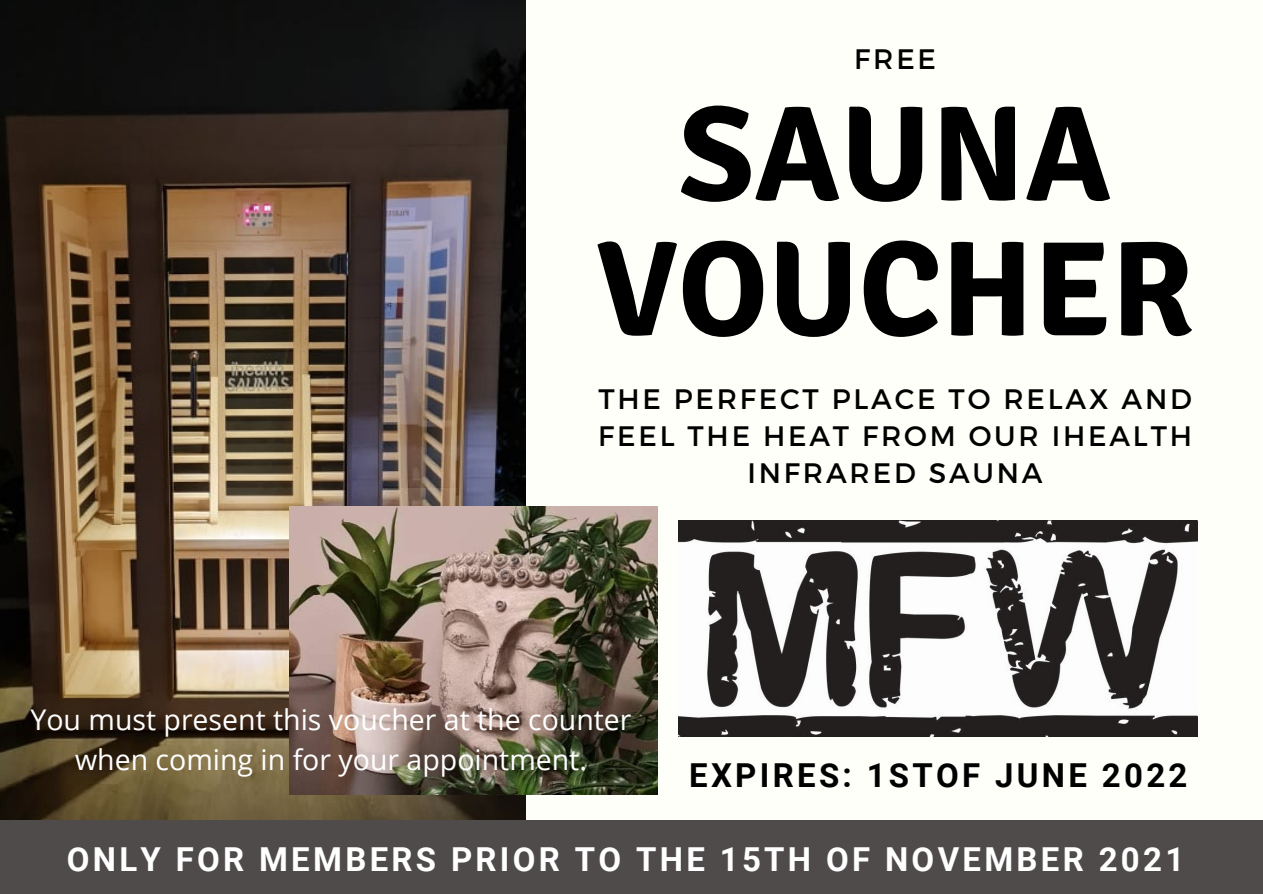
<style>
.page{position:relative;width:1263px;height:894px;background:#fff}
.page>*{position:absolute;margin:0;border:0;box-sizing:border-box;transform-origin:0 0}
.t1{font:700 135px/135px "Signika";color:#000;text-align:center}
.t2{font:700 33px "Roboto";letter-spacing:.1em;color:#fff}
.t3{font:700 33px "Roboto";letter-spacing:.1em;color:#000}
.t4{font:28.5px/39.3px "Open Sans";color:#fff;text-align:center}
.t5{font:28.05px/37px "Montserrat";letter-spacing:.1em;color:#000;text-align:center}
</style>
<div class="page">
<div style="left:0;top:0;width:1263px;height:893px;background:#fffff9"></div>
<img style="left:0;top:0;width:526px;height:820px">
<img style="left:289px;top:506px;width:368px;height:288px">
<div style="left:0;top:820px;width:1263px;height:73px;background:#504b4b"></div>
<img style="left:678px;top:520px;width:520px;height:216px">
<p class="t5" style="left:854px;top:39px;width:83px">FREE</p>
<p class="t1" style="left:596px;top:88px;width:599px">SAUNA<br>VOUCHER</p>
<p class="t5" style="left:598px;top:378px;width:595px">THE PERFECT PLACE TO RELAX AND<br>FEEL THE HEAT FROM OUR IHEALTH<br>INFRARED SAUNA</p>
<p class="t4" style="left:30px;top:699px;width:603px">You must present this voucher at the counter when coming in for your appointment.</p>
<p class="t3" style="left:689px;top:756px;width:500px">EXPIRES: 1STOF JUNE 2022</p>
<p class="t2" style="left:67px;top:839px;width:1119px">ONLY FOR MEMBERS PRIOR TO THE 15TH OF NOVEMBER 2021</p>
</div>
